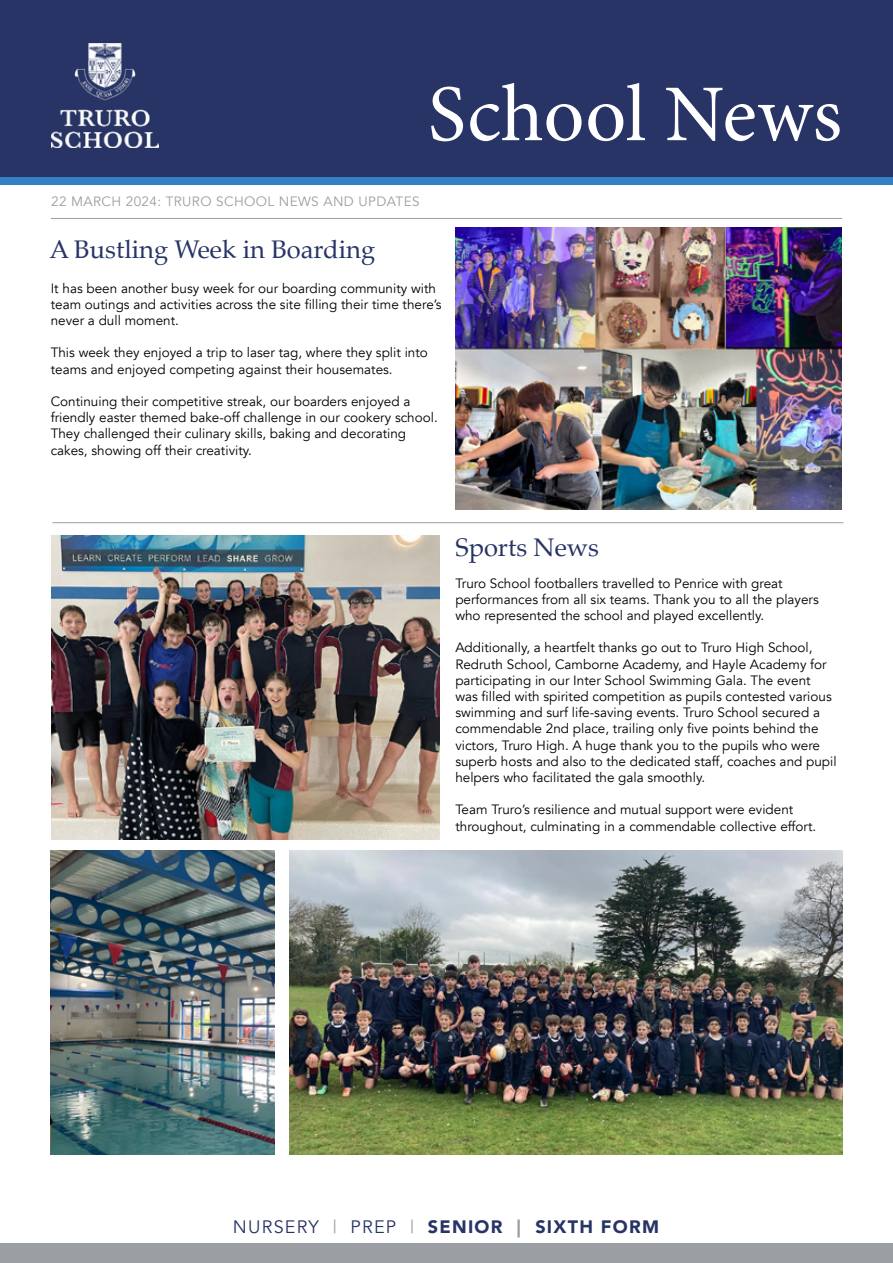
<style>
.page{position:relative;width:893px;height:1263px;background:#fff}
.page>*{position:absolute;margin:0;border:0;box-sizing:border-box;transform-origin:0 0}
.t1{font:80.55px "Minion Pro";color:#fff}
.t2{font:25.5px "Palatino";color:#273465}
.t3{font:900 18px "Avenir";letter-spacing:.07em;color:#273465}
.t4{font:13.5px/16.2px "Avenir";color:#000}
.t5{font:13.5px "Avenir";letter-spacing:.03em;color:#9b9ea2}
.s1{font-weight:400}
.s2{font-weight:400;color:#9b9ea2}
.s3{color:#9b9ea2}
</style>
<div class="page">
<div style="left:0;top:0;width:893px;height:181px;background:#273465"></div>
<img style="left:51px;top:43px;width:107px;height:105px">
<hr style="left:51px;top:218px;width:791px;height:1px;background:#9b9ea2">
<div style="left:0;top:1243px;width:893px;height:20px;background:#9b9ea2"></div>
<div style="left:0;top:177px;width:893px;height:8px;background:#3381c4"></div>
<img style="left:289px;top:850px;width:553px;height:305px">
<img style="left:455px;top:228px;width:387px;height:281px">
<hr style="left:52px;top:522px;width:791px;height:1px;background:#9b9ea2">
<img style="left:51px;top:535px;width:388px;height:304px">
<img style="left:51px;top:850px;width:224px;height:305px">
<h1 class="t1" style="left:428px;top:60px;width:416px">School News</h1>
<p class="t5" style="left:51px;top:193px;width:370px">22 MARCH 2024: TRURO SCHOOL NEWS AND UPDATES</p>
<h2 class="t2" style="left:49px;top:228px;width:327px">A Bustling Week in Boarding</h2>
<p class="t4" style="left:51px;top:280px;width:392px">It has been another busy week for our boarding community with team outings and activities across the site filling their time there’s never a dull moment.</p>
<p class="t4" style="left:51px;top:345px;width:379px">This week they enjoyed a trip to laser tag, where they split into teams and enjoyed competing against their housemates.</p>
<p class="t4" style="left:51px;top:393px;width:389px">Continuing their competitive streak, our boarders enjoyed a friendly easter themed bake-off challenge in our cookery school.<br>They challenged their culinary skills, baking and decorating cakes, showing off their creativity.</p>
<h2 class="t2" style="left:455px;top:526px;width:145px">Sports News</h2>
<p class="t4" style="left:455px;top:575px;width:365px">Truro School footballers travelled to Penrice with great performances from all six teams. Thank you to all the players who represented the school and played excellently.</p>
<p class="t4" style="left:455px;top:640px;width:383px">Additionally, a heartfelt thanks go out to Truro High School, Redruth School, Camborne Academy, and Hayle Academy for participating in our Inter School Swimming Gala. The event<br>was filled with spirited competition as pupils contested various swimming and surf life-saving events. Truro School secured a commendable 2nd place, trailing only five points behind the victors, Truro High. A huge thank you to the pupils who were superb hosts and also to the dedicated staff, coaches and pupil helpers who facilitated the gala smoothly.</p>
<p class="t4" style="left:455px;top:802px;width:362px">Team Truro’s resilience and mutual support were evident throughout, culminating in a commendable collective effort.</p>
<h3 class="t3" style="left:233px;top:1211px;width:428px"><span class="s1">NURSERY</span> <span class="s2">|</span> <span class="s1">PREP</span> <span class="s2">|</span> SENIOR <span class="s3">|</span> SIXTH FORM</h3>
</div>
